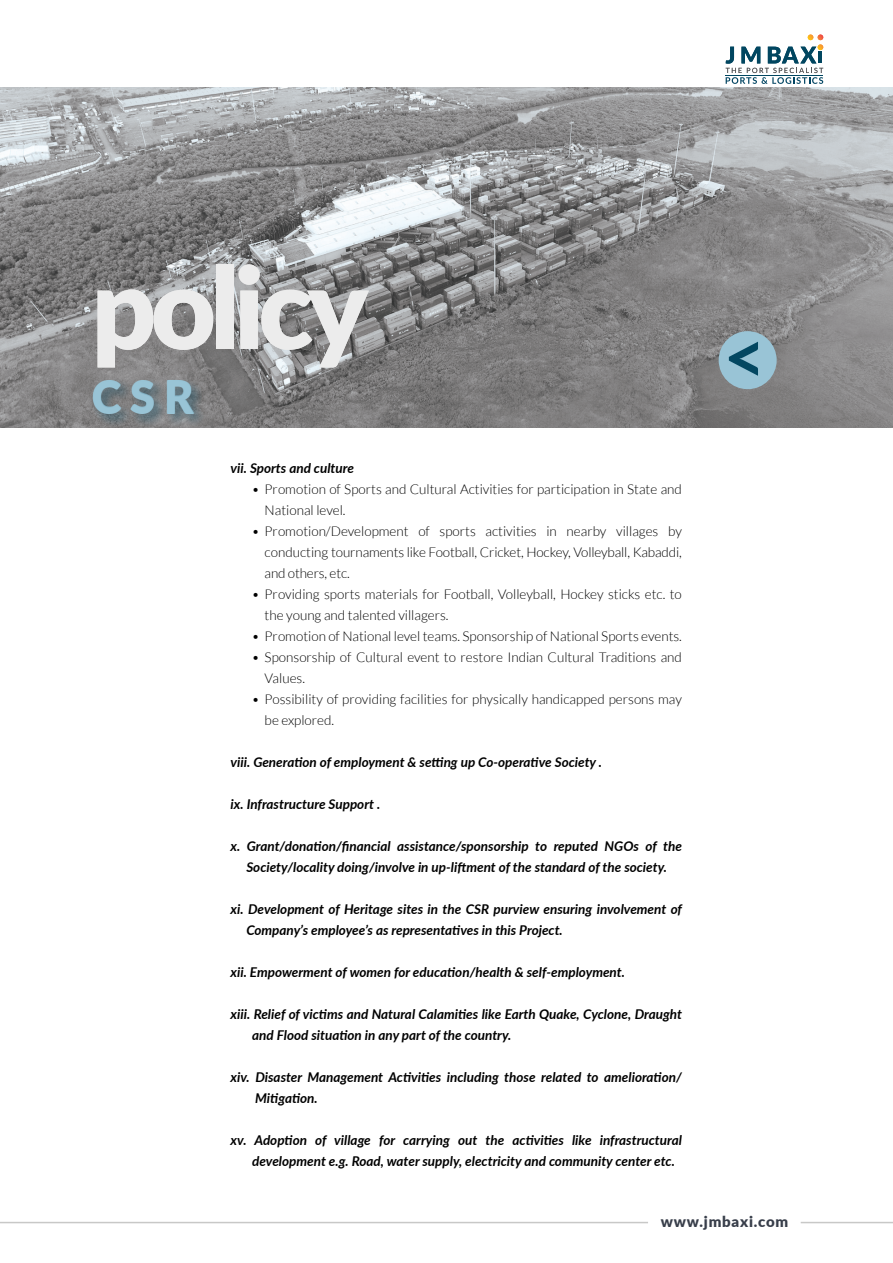
<style>
.page{position:relative;width:893px;height:1263px;background:#fff}
.page>*{position:absolute;margin:0;border:0;box-sizing:border-box;transform-origin:0 0}
.t1{font:900 112.5px "Lato";letter-spacing:-.05em;color:#ececec}
.t2{font:700 73.5px "Lato";color:#034761}
.t3{font:900 45px "Lato";color:#99c4d6}
.t4{font:900 15px "Lato";letter-spacing:.05em;color:#383e4a}
.t5{font:italic 700 13.5px/21px "Lato";color:#000}
.t6{font:300 13.5px/21px "Lato";color:#000}
</style>
<div class="page">
<img style="left:0;top:87px;width:893px;height:340px">
<div style="left:91px;top:377px;width:117px;height:50px;background:#034761;opacity:.25"></div>
<hr style="left:801px;top:1222px;width:92px;height:1px;background:#c8c8c7">
<hr style="left:0;top:1222px;width:648px;height:1px;background:#c8c8c7">
<svg style="left:726px;top:35px;width:97px;height:49px"></svg>
<div style="left:719px;top:331px;width:58px;height:58px;background:#99c4d6;border-radius:50%"></div>
<div style="left:91px;top:379px;width:116px;height:50px;background:#034761;opacity:.25"></div>
<h1 class="t1" style="left:92px;top:223px;width:278px">policy</h1>
<h3 class="t3" style="left:92px;top:364px;width:103px">CSR</h3>
<p class="t5" style="left:231px;top:457px;width:125px">vii. Sports and culture</p>
<p class="t6" style="left:265px;top:479px;width:419px;text-indent:-13px">• Promotion of Sports and Cultural Activities for participation in State and<br>National level.</p>
<p class="t6" style="left:265px;top:521px;width:419px;text-align:justify;text-indent:-13px">• Promotion/Development of sports activities in nearby villages by conducting tournaments like Football, Cricket, Hockey, Volleyball, Kabaddi, and others, etc.</p>
<p class="t6" style="left:265px;top:584px;width:419px;text-indent:-13px">• Providing sports materials for Football, Volleyball, Hockey sticks etc. to the young and talented villagers.</p>
<p class="t6" style="left:252px;top:626px;width:432px">• Promotion of National level teams. Sponsorship of National Sports events.</p>
<p class="t6" style="left:265px;top:647px;width:419px;text-indent:-13px">• Sponsorship of Cultural event to restore Indian Cultural Traditions and<br>Values.</p>
<p class="t6" style="left:265px;top:689px;width:419px;text-indent:-13px">• Possibility of providing facilities for physically handicapped persons may be explored.</p>
<p class="t5" style="left:231px;top:751px;width:373px">viii. Generation of employment &amp; setting up Co-operative Society .</p>
<p class="t5" style="left:231px;top:793px;width:151px">ix. Infrastructure Support .</p>
<p class="t5" style="left:231px;top:835px;width:453px;text-align:center">x. Grant/donation/financial assistance/sponsorship to reputed NGOs of the<br>Society/locality doing/involve in up-liftment of the standard of the society.</p>
<p class="t5" style="left:246px;top:898px;width:437px;text-indent:-16px">xi. Development of Heritage sites in the CSR purview ensuring involvement of<br>Company’s employee’s as representatives in this Project.</p>
<p class="t5" style="left:231px;top:961px;width:396px">xii. Empowerment of women for education/health &amp; self-employment.</p>
<p class="t5" style="left:252px;top:1003px;width:431px;text-indent:-22px">xiii. Relief of victims and Natural Calamities like Earth Quake, Cyclone, Draught and Flood situation in any part of the country.</p>
<p class="t5" style="left:255px;top:1066px;width:428px;text-indent:-25px">xiv. Disaster Management Activities including those related to amelioration/<br>Mitigation.</p>
<p class="t5" style="left:252px;top:1129px;width:431px;text-indent:-22px">xv. Adoption of village for carrying out the activities like infrastructural development e.g. Road, water supply, electricity and community center etc.</p>
<h2 class="t2" style="left:766px;top:415px;width:44px;rotate:-180deg">&gt;</h2>
<p class="t4" style="left:661px;top:1210px;width:129px">www.jmbaxi.com</p>
</div>
